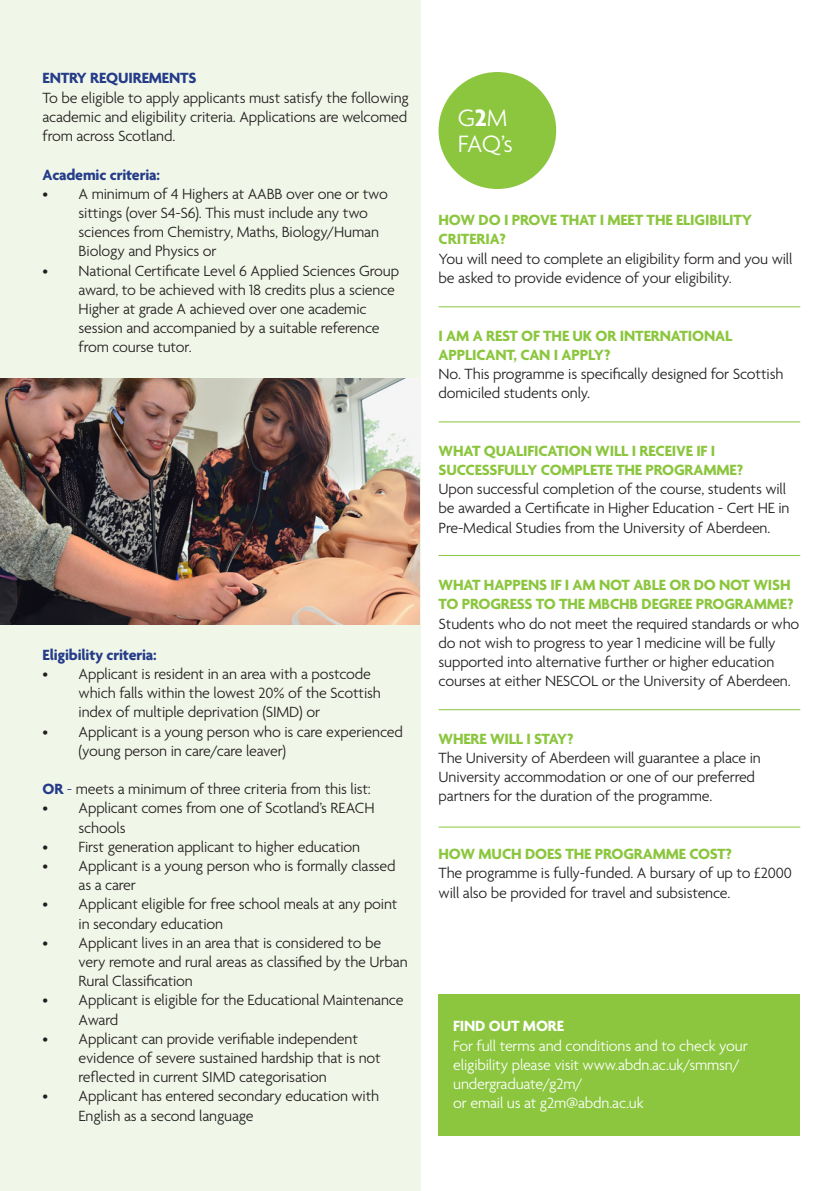
<style>
.page{position:relative;width:840px;height:1191px;background:#fff}
.page>*{position:absolute;margin:0;border:0;box-sizing:border-box;transform-origin:0 0}
.t1{font:300 25.6px/26px "Agenda";color:#fff}
.t2{font:300 16px/19.2px "Agenda";letter-spacing:-.01em;color:#231f20}
.t3{font:700 16px/19.2px "Agenda";letter-spacing:-.01em;color:#8bc63e}
.t4{font:300 16px/19.2px "Agenda";letter-spacing:-.01em;color:#fff}
.t5{font:700 16px "Agenda";letter-spacing:-.01em;color:#253c8a}
.t6{font:700 16px "Agenda";letter-spacing:-.01em;color:#fff}
.s1{font-weight:700;color:#253c8a}
.s2{color:#253c8a}
.s3{font-weight:700}
</style>
<div class="page">
<div style="left:438px;top:994px;width:361px;height:141px;background:#8bc63e"></div>
<div style="left:0;top:0;width:420px;height:1191px;background:#f1f7e8"></div>
<img style="left:0;top:378px;width:420px;height:246px">
<div style="left:438px;top:72px;width:118px;height:117px;background:#8bc63e;border-radius:50%"></div>
<hr style="left:438px;top:306px;width:361px;height:1px;background:#8bc63e">
<hr style="left:438px;top:421px;width:361px;height:1px;background:#8bc63e">
<hr style="left:438px;top:555px;width:361px;height:1px;background:#8bc63e">
<hr style="left:438px;top:709px;width:361px;height:1px;background:#8bc63e">
<hr style="left:438px;top:826px;width:361px;height:1px;background:#8bc63e">
<p class="t5" style="left:43px;top:70px;width:155px">ENTRY REQUIREMENTS</p>
<p class="t2" style="left:43px;top:89px;width:367px;text-align:justify">To be eligible to apply applicants must satisfy the following academic and eligibility criteria. Applications are welcomed from across Scotland.</p>
<p class="t5" style="left:43px;top:166px;width:119px">Academic criteria:</p>
<p class="t2" style="left:79px;top:185px;width:311px;text-indent:-36px">• A minimum of 4 Highers at AABB over one or two sittings (over S4-S6). This must include any two sciences from Chemistry, Maths, Biology/Human Biology and Physics or</p>
<p class="t2" style="left:79px;top:262px;width:322px;text-indent:-36px">• National Certificate Level 6 Applied Sciences Group award, to be achieved with 18 credits plus a science Higher at grade A achieved over one academic session and accompanied by a suitable reference from course tutor.</p>
<p class="t5" style="left:43px;top:646px;width:116px">Eligibility criteria:</p>
<p class="t2" style="left:79px;top:665px;width:303px;text-indent:-36px">• Applicant is resident in an area with a postcode which falls within the lowest 20% of the Scottish index of multiple deprivation (SIMD) or</p>
<p class="t2" style="left:79px;top:723px;width:325px;text-indent:-36px">• Applicant is a young person who is care experienced (young person in care/care leaver)</p>
<p class="t2" style="left:43px;top:780px;width:330px"><span class="s1">OR</span> <span class="s2">-</span> meets a minimum of three criteria from this list:</p>
<p class="t2" style="left:79px;top:799px;width:297px;text-indent:-36px">• Applicant comes from one of Scotland’s REACH schools</p>
<p class="t2" style="left:43px;top:838px;width:319px">• First generation applicant to higher education</p>
<p class="t2" style="left:79px;top:857px;width:318px;text-indent:-36px">• Applicant is a young person who is formally classed as a carer</p>
<p class="t2" style="left:79px;top:895px;width:320px;text-indent:-36px">• Applicant eligible for free school meals at any point in secondary education</p>
<p class="t2" style="left:79px;top:934px;width:330px;text-indent:-36px">• Applicant lives in an area that is considered to be very remote and rural areas as classified by the Urban<br>Rural Classification</p>
<p class="t2" style="left:79px;top:991px;width:326px;text-indent:-36px">• Applicant is eligible for the Educational Maintenance<br>Award</p>
<p class="t2" style="left:79px;top:1030px;width:303px;text-indent:-36px">• Applicant can provide verifiable independent evidence of severe sustained hardship that is not reflected in current SIMD categorisation</p>
<p class="t2" style="left:79px;top:1087px;width:302px;text-indent:-36px">• Applicant has entered secondary education with<br>English as a second language</p>
<p class="t1" style="left:457px;top:106px;width:56px">G<span class="s3">2</span>M<br>FAQ’s</p>
<p class="t3" style="left:438px;top:211px;width:315px">HOW DO I PROVE THAT I MEET THE ELIGIBILITY<br>CRITERIA?</p>
<p class="t2" style="left:438px;top:250px;width:355px">You will need to complete an eligibility form and you will be asked to provide evidence of your eligibility.</p>
<p class="t3" style="left:438px;top:327px;width:295px">I AM A REST OF THE UK OR INTERNATIONAL<br>APPLICANT, CAN I APPLY?</p>
<p class="t2" style="left:438px;top:365px;width:346px">No. This programme is specifically designed for Scottish domiciled students only.</p>
<p class="t3" style="left:438px;top:442px;width:306px">WHAT QUALIFICATION WILL I RECEIVE IF I<br>SUCCESSFULLY COMPLETE THE PROGRAMME?</p>
<p class="t2" style="left:438px;top:480px;width:352px">Upon successful completion of the course, students will be awarded a Certificate in Higher Education - Cert HE in<br>Pre-Medical Studies from the University of Aberdeen.</p>
<p class="t3" style="left:438px;top:576px;width:356px">WHAT HAPPENS IF I AM NOT ABLE OR DO NOT WISH<br>TO PROGRESS TO THE MBCHB DEGREE PROGRAMME?</p>
<p class="t2" style="left:438px;top:615px;width:362px">Students who do not meet the required standards or who do not wish to progress to year 1 medicine will be fully supported into alternative further or higher education courses at either NESCOL or the University of Aberdeen.</p>
<p class="t3" style="left:438px;top:730px;width:136px">WHERE WILL I STAY?</p>
<p class="t2" style="left:438px;top:749px;width:323px">The University of Aberdeen will guarantee a place in<br>University accommodation or one of our preferred partners for the duration of the programme.</p>
<p class="t3" style="left:438px;top:845px;width:295px">HOW MUCH DOES THE PROGRAMME COST?</p>
<p class="t2" style="left:438px;top:864px;width:354px">The programme is fully-funded. A bursary of up to £2000 will also be provided for travel and subsistence.</p>
<p class="t6" style="left:453px;top:1017px;width:112px">FIND OUT MORE</p>
<p class="t4" style="left:453px;top:1037px;width:296px">For full terms and conditions and to check your eligibility please visit www.abdn.ac.uk/smmsn/ undergraduate/g2m/</p>
<p class="t4" style="left:453px;top:1094px;width:192px">or email us at g2m@abdn.ac.uk</p>
</div>
